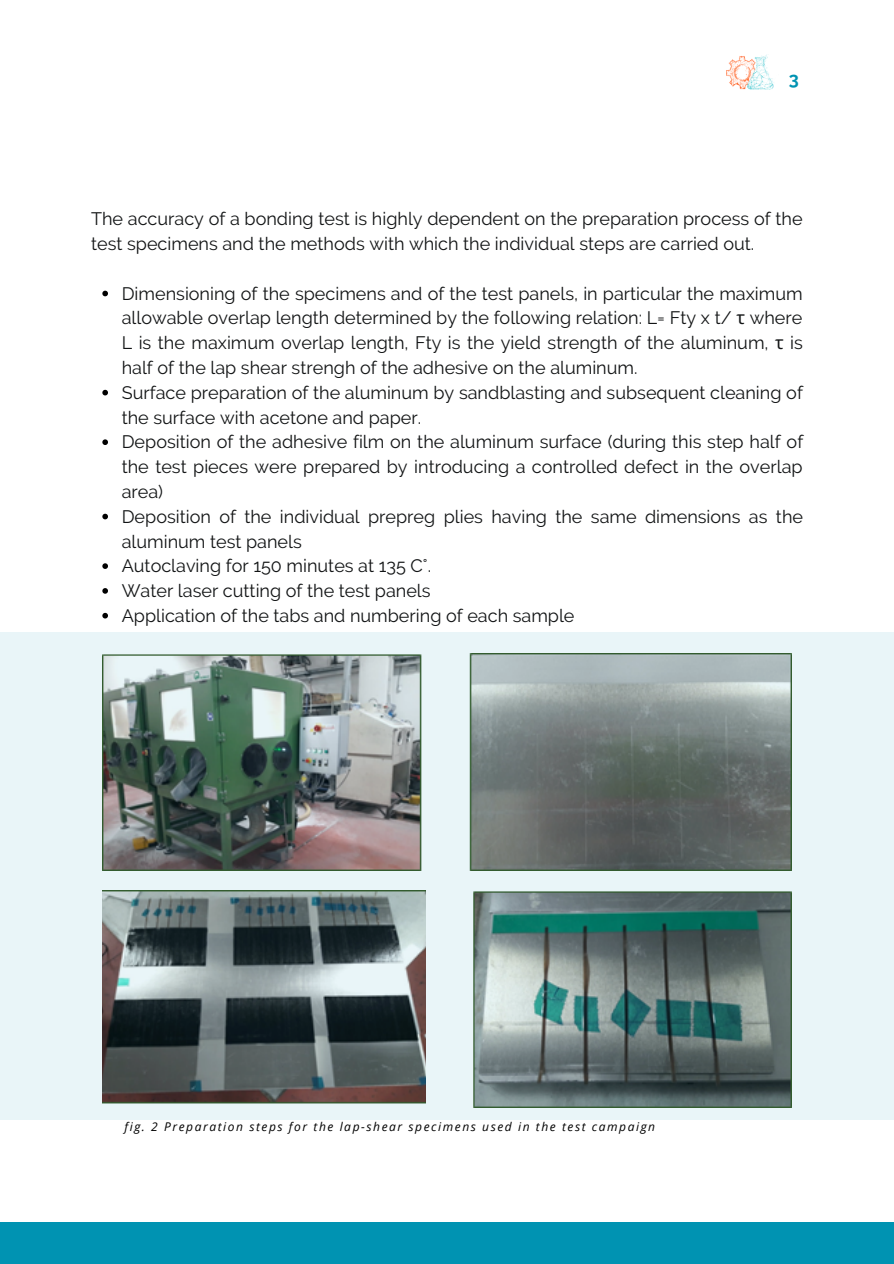
<style>
.page{position:relative;width:894px;height:1264px;background:#fff}
.page>*{position:absolute;margin:0;border:0;box-sizing:border-box;transform-origin:0 0}
.t1{font:18px/24.8px "Raleway";color:#121415}
.t2{font:700 18px "Raleway";color:#0093b2}
.t3{font:italic 12px "Open Sans";letter-spacing:.13em;color:#000}
.s1{font-family:"Noto Sans"}
</style>
<div class="page">
<svg style="left:102px;top:291px;width:6px;height:5px"></svg>
<svg style="left:102px;top:390px;width:6px;height:5px"></svg>
<svg style="left:102px;top:439px;width:6px;height:6px"></svg>
<svg style="left:102px;top:513px;width:6px;height:6px"></svg>
<svg style="left:102px;top:563px;width:6px;height:6px"></svg>
<svg style="left:102px;top:588px;width:6px;height:5px"></svg>
<svg style="left:102px;top:613px;width:6px;height:5px"></svg>
<img style="left:726px;top:55px;width:48px;height:35px">
<div style="left:0;top:1222px;width:893px;height:41px;background:#0093b2"></div>
<svg style="left:0;top:632px;width:893px;height:487px;background:#98a5a5"></svg>
<p class="t2" style="left:788px;top:68px;width:12px">3</p>
<p class="t1" style="left:91px;top:207px;width:712px">The accuracy of a bonding test is highly dependent on the preparation process of the test specimens and the methods with which the individual steps are carried out.</p>
<p class="t1" style="left:122px;top:281px;width:682px;text-align:justify">Dimensioning of the specimens and of the test panels, in particular the maximum allowable overlap length determined by the following relation: L= Fty x t/ <span class="s1">τ</span> where L is the maximum overlap length, Fty is the yield strength of the aluminum, <span class="s1">τ</span> is half of the lap shear strengh of the adhesive on the aluminum.</p>
<p class="t1" style="left:122px;top:380px;width:682px">Surface preparation of the aluminum by sandblasting and subsequent cleaning of the surface with acetone and paper.</p>
<p class="t1" style="left:122px;top:429px;width:682px;text-align:justify">Deposition of the adhesive film on the aluminum surface (during this step half of the test pieces were prepared by introducing a controlled defect in the overlap area)</p>
<p class="t1" style="left:122px;top:504px;width:682px">Deposition of the individual prepreg plies having the same dimensions as the aluminum test panels</p>
<p class="t1" style="left:122px;top:553px;width:311px">Autoclaving for 150 minutes at 135 C°.</p>
<p class="t1" style="left:122px;top:578px;width:310px">Water laser cutting of the test panels</p>
<p class="t1" style="left:122px;top:603px;width:454px">Application of the tabs and numbering of each sample</p>
<p class="t3" style="left:124px;top:1118px;width:532px">fig. 2 Preparation steps for the lap-shear specimens used in the test campaign</p>
</div>
